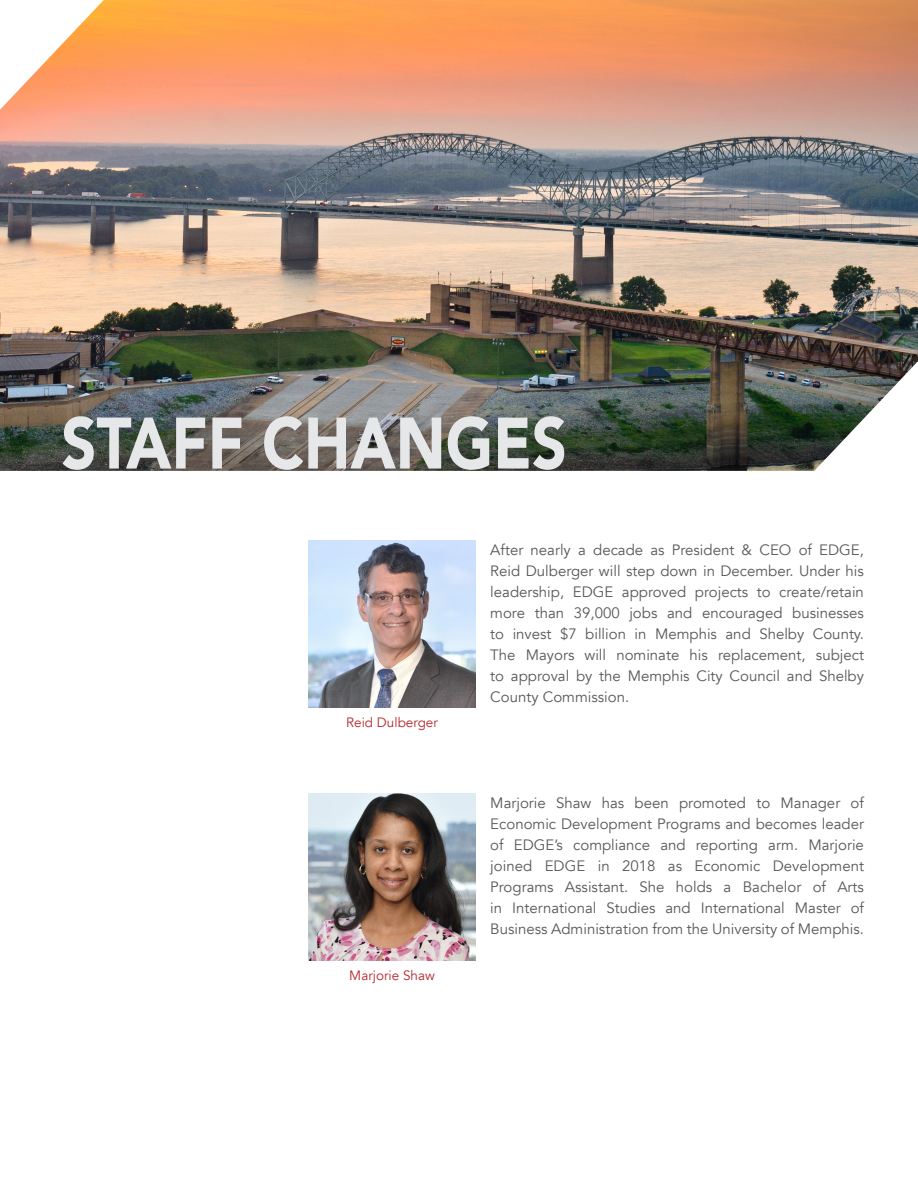
<style>
.page{position:relative;width:918px;height:1188px;background:#fff}
.page>*{position:absolute;margin:0;border:0;box-sizing:border-box;transform-origin:0 0}
.t1{font:900 72px "Avenir";color:#e6e7e9;scale:.85 1}
.t2{font:15px/21px "Avenir";color:#57585a;text-align:justify}
.t3{font:13.5px "Avenir";color:#b6282d}
</style>
<div class="page">
<img style="left:0;top:0;width:918px;height:471px">
<img style="left:309px;top:540px;width:166px;height:168px">
<img style="left:309px;top:793px;width:166px;height:168px">
<p class="t1" style="left:61px;top:382px;width:596px">STAFF CHANGES</p>
<p class="t3" style="left:346px;top:714px;width:93px">Reid Dulberger</p>
<p class="t3" style="left:349px;top:967px;width:87px">Marjorie Shaw</p>
<p class="t2" style="left:490px;top:540px;width:375px">After nearly a decade as President &amp; CEO of EDGE, Reid Dulberger will step down in December. Under his leadership, EDGE approved projects to create/retain more than 39,000 jobs and encouraged businesses to invest $7 billion in Memphis and Shelby County.<br>The Mayors will nominate his replacement, subject to approval by the Memphis City Council and Shelby County Commission.</p>
<p class="t2" style="left:490px;top:793px;width:375px">Marjorie Shaw has been promoted to Manager of Economic Development Programs and becomes leader of EDGE’s compliance and reporting arm. Marjorie joined EDGE in 2018 as Economic Development Programs Assistant. She holds a Bachelor of Arts in International Studies and International Master of Business Administration from the University of Memphis.</p>
</div>
